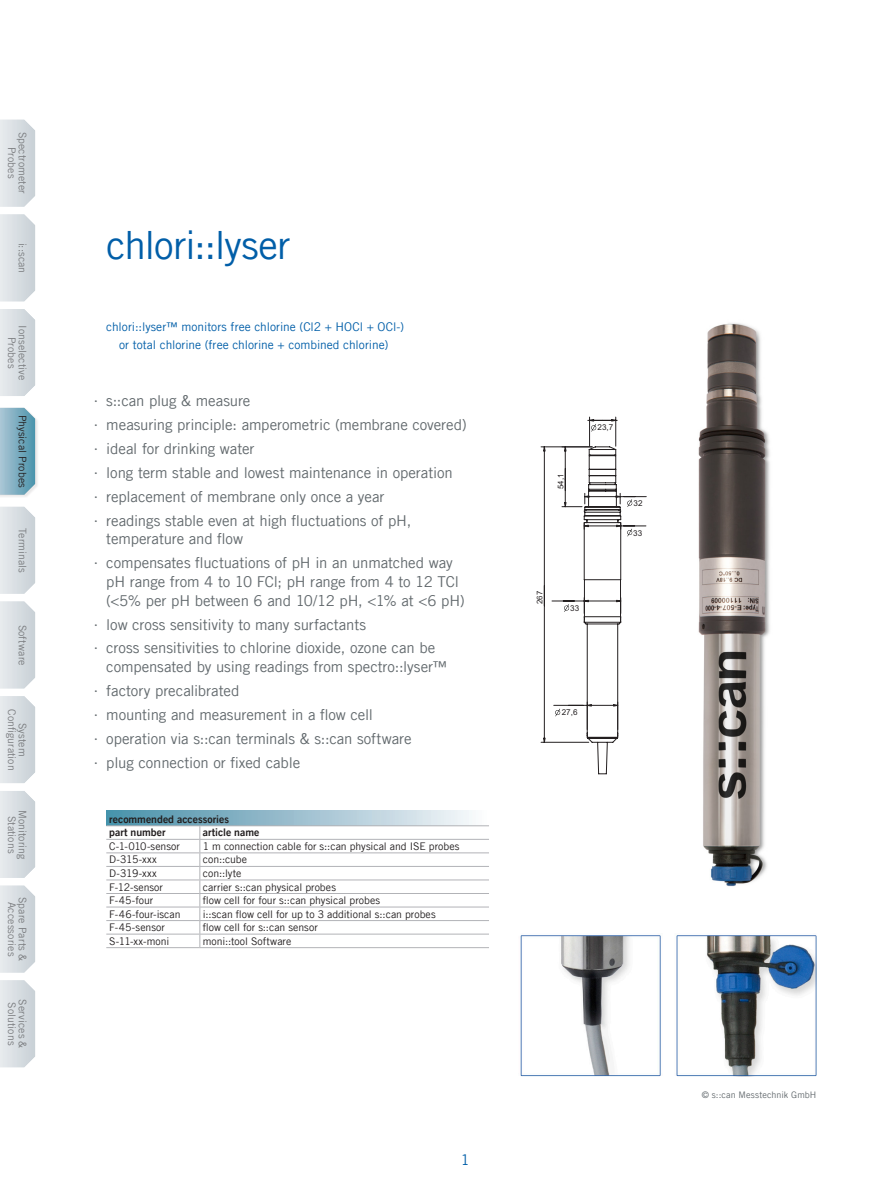
<style>
.page{position:relative;width:893px;height:1191px;background:#fff}
.page>*{position:absolute;margin:0;border:0;box-sizing:border-box;transform-origin:0 0}
.Produkttitel{font:39px "Trade Gothic LT Com";letter-spacing:-.025em;color:#015ea8}
.t1{font:15px/18.8px "Trade Gothic LT Com";letter-spacing:-.01em;color:#62696d}
.Seitenzahl{font:14.55px "Trade Gothic LT Com";color:#015ea8}
.Messparameter{font:12px/18.8px "Trade Gothic LT Com";letter-spacing:-.005em;color:#015ea8;text-align:center}
.Tabelle{font:10.5px "Trade Gothic LT Com";color:#231f20}
.t2{font:10.5px/10.5px "Trade Gothic LT Com";letter-spacing:.01em;color:#7a7c7f;text-align:center}
.Tabelle_Header{font:10.5px "Trade Gothic LT Com Bd 2";color:#231f20}
.t3{font:9px "Trade Gothic LT Com";letter-spacing:.01em;color:#62696d}
.Masszeichnung_altern{font:8.1px "Arial";letter-spacing:.005em;color:#231f20}
.Masszeichnung_altern-2{font:7.8px "Arial";color:#231f20}
.s1{font-family:"Trade Gothic LT Std";font-stretch:expanded}
</style>
<div class="page">
<svg style="left:0;top:120px;width:35px;height:87px;background:#d9dfe3"></svg>
<svg style="left:0;top:309px;width:35px;height:87px;background:#d9dfe3"></svg>
<svg style="left:0;top:214px;width:35px;height:87px;background:#d9dfe3"></svg>
<svg style="left:0;top:507px;width:35px;height:86px;background:#d9dfe3"></svg>
<svg style="left:0;top:601px;width:35px;height:87px;background:#d9dfe3"></svg>
<svg style="left:0;top:696px;width:35px;height:87px;background:#d9dfe3"></svg>
<svg style="left:0;top:791px;width:35px;height:86px;background:#d9dfe3"></svg>
<svg style="left:0;top:885px;width:35px;height:87px;background:#d9dfe3"></svg>
<svg style="left:0;top:980px;width:35px;height:87px;background:#d9dfe3"></svg>
<img style="left:698px;top:323px;width:72px;height:564px">
<svg style="left:541px;top:417px;width:105px;height:357px"></svg>
<svg style="left:106px;top:810px;width:366px;height:15px;background:#9ac0cf"></svg>
<hr style="left:106px;top:825px;width:94px;height:1px;background:#b2b3b7">
<hr style="left:200px;top:825px;width:289px;height:1px;background:#b2b3b7">
<hr style="left:106px;top:839px;width:94px;height:1px;background:#b2b3b7">
<hr style="left:200px;top:839px;width:289px;height:1px;background:#b2b3b7">
<hr style="left:106px;top:852px;width:94px;height:1px;background:#b2b3b7">
<hr style="left:200px;top:852px;width:289px;height:1px;background:#b2b3b7">
<hr style="left:106px;top:866px;width:94px;height:1px;background:#b2b3b7">
<hr style="left:200px;top:866px;width:289px;height:1px;background:#b2b3b7">
<hr style="left:106px;top:879px;width:94px;height:1px;background:#b2b3b7">
<hr style="left:200px;top:879px;width:289px;height:1px;background:#b2b3b7">
<hr style="left:106px;top:893px;width:94px;height:1px;background:#b2b3b7">
<hr style="left:200px;top:893px;width:289px;height:1px;background:#b2b3b7">
<hr style="left:106px;top:906px;width:94px;height:1px;background:#b2b3b7">
<hr style="left:200px;top:906px;width:289px;height:1px;background:#b2b3b7">
<hr style="left:106px;top:920px;width:94px;height:1px;background:#b2b3b7">
<hr style="left:200px;top:920px;width:289px;height:1px;background:#b2b3b7">
<hr style="left:106px;top:933px;width:94px;height:1px;background:#b2b3b7">
<hr style="left:200px;top:933px;width:289px;height:1px;background:#b2b3b7">
<svg style="left:199px;top:826px;width:1px;height:121px"></svg>
<hr style="left:106px;top:947px;width:94px;height:1px;background:#b2b3b7">
<hr style="left:200px;top:947px;width:289px;height:1px;background:#b2b3b7">
<img style="left:520px;top:935px;width:296px;height:141px">
<div style="left:0;top:408px;width:39px;height:91px;background:#231f20;opacity:.1"></div>
<svg style="left:0;top:408px;width:35px;height:87px;background:#81b0c2"></svg>
<p class="t2" style="left:28px;top:132px;width:64px;rotate:90deg">Spectrometer<br>Probes</p>
<p class="t2" style="left:28px;top:243px;width:32px;rotate:90deg">i::scan</p>
<p class="t2" style="left:28px;top:325px;width:56px;rotate:90deg">Ionselective<br>Probes</p>
<p class="Tabelle" style="left:29px;top:415px;width:75px;rotate:90deg">Physical Probes</p>
<p class="t2" style="left:28px;top:528px;width:46px;rotate:90deg">Terminals</p>
<p class="t2" style="left:28px;top:624px;width:42px;rotate:90deg">Software</p>
<p class="t2" style="left:28px;top:709px;width:63px;rotate:90deg">System<br>Configuration</p>
<p class="t2" style="left:28px;top:810px;width:51px;rotate:90deg">Monitoring<br>Stations</p>
<p class="t2" style="left:28px;top:897px;width:66px;rotate:90deg">Spare Parts &amp;<br>Accessories</p>
<p class="t2" style="left:28px;top:999px;width:51px;rotate:90deg">Services &amp;<br>Solutions</p>
<p class="Produkttitel" style="left:106px;top:221px;width:186px">chlori::lyser</p>
<p class="Messparameter" style="left:106px;top:317px;width:299px">chlori::lyser™ monitors free chlorine (Cl2 + HOCl + OCl-) or total chlorine (free chlorine + combined chlorine)</p>
<p class="t1" style="left:94px;top:391px;width:158px"><span class="s1">∙</span> s::can plug &amp; measure</p>
<p class="t1" style="left:94px;top:415px;width:375px"><span class="s1">∙</span> measuring principle: amperometric (membrane covered)</p>
<p class="t1" style="left:94px;top:439px;width:163px"><span class="s1">∙</span> ideal for drinking water</p>
<p class="t1" style="left:94px;top:463px;width:361px"><span class="s1">∙</span> long term stable and lowest maintenance in operation</p>
<p class="t1" style="left:94px;top:487px;width:292px"><span class="s1">∙</span> replacement of membrane only once a year</p>
<p class="t1" style="left:106px;top:510px;width:307px;text-indent:-13px"><span class="s1">∙</span> readings stable even at high fluctuations of pH, temperature and flow</p>
<p class="t1" style="left:106px;top:553px;width:360px;text-indent:-13px"><span class="s1">∙</span> compensates fluctuations of pH in an unmatched way pH range from 4 to 10 FCl; pH range from 4 to 12 TCl (&lt;5% per pH between 6 and 10/12 pH, &lt;1% at &lt;6 pH)</p>
<p class="t1" style="left:94px;top:614px;width:274px"><span class="s1">∙</span> low cross sensitivity to many surfactants</p>
<p class="t1" style="left:106px;top:638px;width:343px;text-indent:-13px"><span class="s1">∙</span> cross sensitivities to chlorine dioxide, ozone can be compensated by using readings from spectro::lyser™</p>
<p class="t1" style="left:94px;top:681px;width:147px"><span class="s1">∙</span> factory precalibrated</p>
<p class="t1" style="left:94px;top:705px;width:281px"><span class="s1">∙</span> mounting and measurement in a flow cell</p>
<p class="t1" style="left:94px;top:729px;width:320px"><span class="s1">∙</span> operation via s::can terminals &amp; s::can software</p>
<p class="t1" style="left:94px;top:752px;width:208px"><span class="s1">∙</span> plug connection or fixed cable</p>
<p class="Tabelle_Header" style="left:109px;top:812px;width:121px">recommended accessories</p>
<p class="Tabelle_Header" style="left:109px;top:826px;width:58px">part number</p>
<p class="Tabelle_Header" style="left:203px;top:826px;width:58px">article name</p>
<p class="Tabelle" style="left:109px;top:840px;width:72px">C-1-010-sensor</p>
<p class="Tabelle" style="left:203px;top:840px;width:258px">1 m connection cable for s::can physical and ISE probes</p>
<p class="Tabelle" style="left:109px;top:853px;width:49px">D-315-xxx</p>
<p class="Tabelle" style="left:203px;top:853px;width:46px">con::cube</p>
<p class="Tabelle" style="left:109px;top:867px;width:49px">D-319-xxx</p>
<p class="Tabelle" style="left:203px;top:867px;width:40px">con::lyte</p>
<p class="Tabelle" style="left:109px;top:880px;width:55px">F-12-sensor</p>
<p class="Tabelle" style="left:203px;top:880px;width:135px">carrier s::can physical probes</p>
<p class="Tabelle" style="left:109px;top:894px;width:46px">F-45-four</p>
<p class="Tabelle" style="left:203px;top:894px;width:179px">flow cell for four s::can physical probes</p>
<p class="Tabelle" style="left:109px;top:907px;width:73px">F-46-four-iscan</p>
<p class="Tabelle" style="left:203px;top:907px;width:234px">i::scan flow cell for up to 3 additional s::can probes</p>
<p class="Tabelle" style="left:109px;top:921px;width:57px">F-45-sensor</p>
<p class="Tabelle" style="left:203px;top:921px;width:117px">flow cell for s::can sensor</p>
<p class="Tabelle" style="left:109px;top:934px;width:62px">S-11-xx-moni</p>
<p class="Tabelle" style="left:203px;top:934px;width:90px">moni::tool Software</p>
<p class="Seitenzahl" style="left:461px;top:1151px;width:10px">1</p>
<p class="Masszeichnung_altern-2" style="left:556px;top:489px;width:17px;rotate:-90deg">54,1</p>
<p class="Masszeichnung_altern" style="left:598px;top:422px;width:17px">23,7</p>
<p class="Masszeichnung_altern" style="left:634px;top:498px;width:11px">32</p>
<p class="Masszeichnung_altern" style="left:633px;top:527px;width:11px">33</p>
<p class="Masszeichnung_altern-2" style="left:535px;top:604px;width:15px;rotate:-90deg">267</p>
<p class="Masszeichnung_altern" style="left:570px;top:603px;width:11px">33</p>
<p class="Masszeichnung_altern" style="left:562px;top:707px;width:17px">27,6</p>
<p class="t3" style="left:702px;top:1089px;width:116px">© s::can Messtechnik GmbH</p>
</div>
